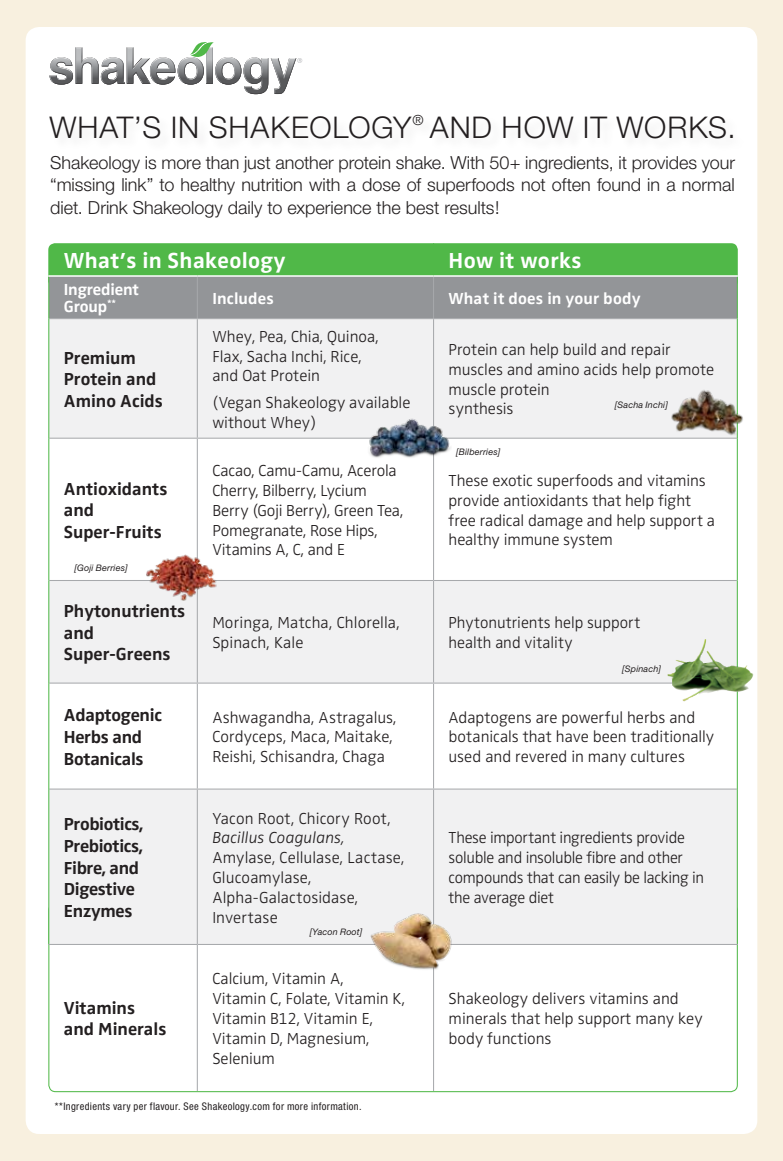
<style>
.page{position:relative;width:783px;height:1161px;background:#f8f0df}
.page>*{position:absolute;margin:0;border:0;box-sizing:border-box;transform-origin:0 0}
.t1{font:300 30px "Helvetica Neue";letter-spacing:.03em;color:#231f20}
.t2{font:700 22.5px "Zwo";letter-spacing:.015em;color:#fff}
.t3{font:300 18px/22.5px "Helvetica Neue";color:#231f20;text-align:justify}
.t4{font:700 18px/21.6px "Zwo";color:#231f20}
.t5{font:700 18px/21.6px "Zwo";letter-spacing:-.02em;color:#231f20}
.t6{font:300 16.5px/19.8px "Zwo";color:#231f20}
.t7{font:700 16.5px/16.5px "Zwo";letter-spacing:.005em;color:#fff}
.t8{font:italic 300 16.5px "Zwo";letter-spacing:.005em;color:#231f20}
.t9{font:condensed 10.5px "Helvetica Neue";letter-spacing:.035em;color:#231f20}
.t10{font:italic 9px "Helvetica Neue";letter-spacing:.015em;color:#231f20}
</style>
<div class="page">
<div style="left:26px;top:27px;width:731px;height:1107px;background:#fff;border-radius:14px"></div>
<div style="left:48px;top:243px;width:690px;height:45px;background:#50b848;border-radius:7px"></div>
<div style="left:49px;top:277px;width:688px;height:41px;background:#939598"></div>
<div style="left:49px;top:319px;width:688px;height:625px;background:#f1f1f2"></div>
<svg style="left:49px;top:439px;width:688px;height:350px"></svg>
<hr style="left:197px;top:277px;width:1px;height:41px;background:#a7a9ac">
<hr style="left:49px;top:318px;width:148px;height:1px;background:#a7a9ac">
<hr style="left:197px;top:318px;width:237px;height:1px;background:#a7a9ac">
<hr style="left:197px;top:319px;width:1px;height:119px;background:#a7a9ac">
<hr style="left:434px;top:318px;width:303px;height:1px;background:#a7a9ac">
<hr style="left:49px;top:438px;width:148px;height:1px;background:#a7a9ac">
<hr style="left:197px;top:438px;width:237px;height:1px;background:#a7a9ac">
<hr style="left:197px;top:439px;width:1px;height:141px;background:#a7a9ac">
<hr style="left:434px;top:438px;width:303px;height:1px;background:#a7a9ac">
<hr style="left:49px;top:580px;width:148px;height:1px;background:#a7a9ac">
<hr style="left:197px;top:580px;width:237px;height:1px;background:#a7a9ac">
<hr style="left:197px;top:581px;width:1px;height:102px;background:#a7a9ac">
<hr style="left:434px;top:580px;width:303px;height:1px;background:#a7a9ac">
<hr style="left:49px;top:683px;width:148px;height:1px;background:#a7a9ac">
<hr style="left:197px;top:683px;width:237px;height:1px;background:#a7a9ac">
<hr style="left:197px;top:684px;width:1px;height:105px;background:#a7a9ac">
<hr style="left:434px;top:683px;width:303px;height:1px;background:#a7a9ac">
<hr style="left:49px;top:789px;width:148px;height:1px;background:#a7a9ac">
<hr style="left:197px;top:789px;width:237px;height:1px;background:#a7a9ac">
<hr style="left:197px;top:790px;width:1px;height:154px;background:#a7a9ac">
<hr style="left:434px;top:789px;width:303px;height:1px;background:#a7a9ac">
<hr style="left:197px;top:945px;width:1px;height:146px;background:#a7a9ac">
<hr style="left:48px;top:277px;width:1px;height:42px;background:#50b848">
<hr style="left:737px;top:277px;width:1px;height:42px;background:#50b848">
<hr style="left:48px;top:319px;width:1px;height:119px;background:#50b848">
<hr style="left:737px;top:319px;width:1px;height:119px;background:#50b848">
<hr style="left:48px;top:438px;width:1px;height:142px;background:#50b848">
<hr style="left:737px;top:438px;width:1px;height:142px;background:#50b848">
<hr style="left:48px;top:580px;width:1px;height:103px;background:#50b848">
<hr style="left:737px;top:580px;width:1px;height:103px;background:#50b848">
<hr style="left:48px;top:683px;width:1px;height:106px;background:#50b848">
<hr style="left:737px;top:683px;width:1px;height:106px;background:#50b848">
<hr style="left:48px;top:789px;width:1px;height:155px;background:#50b848">
<hr style="left:737px;top:789px;width:1px;height:155px;background:#50b848">
<hr style="left:433px;top:319px;width:1px;height:119px;background:#a7a9ac">
<hr style="left:433px;top:439px;width:1px;height:141px;background:#a7a9ac">
<hr style="left:433px;top:581px;width:1px;height:102px;background:#a7a9ac">
<hr style="left:433px;top:684px;width:1px;height:105px;background:#a7a9ac">
<hr style="left:433px;top:790px;width:1px;height:154px;background:#a7a9ac">
<hr style="left:433px;top:945px;width:1px;height:146px;background:#a7a9ac">
<hr style="left:433px;top:277px;width:1px;height:41px;background:#a7a9ac">
<hr style="left:48px;top:275px;width:149px;height:2px;background:#fff">
<hr style="left:197px;top:275px;width:237px;height:2px;background:#fff">
<hr style="left:434px;top:275px;width:304px;height:2px;background:#fff">
<hr style="left:48px;top:944px;width:149px;height:1px;background:#a7a9ac">
<hr style="left:197px;top:944px;width:237px;height:1px;background:#a7a9ac">
<hr style="left:434px;top:944px;width:304px;height:1px;background:#a7a9ac">
<img style="left:667px;top:386px;width:76px;height:54px">
<img style="left:366px;top:415px;width:86px;height:44px">
<img style="left:668px;top:639px;width:86px;height:62px">
<img style="left:370px;top:913px;width:88px;height:57px">
<img style="left:144px;top:551px;width:81px;height:52px">
<svg style="left:50px;top:42px;width:252px;height:52px"></svg>
<h1 class="t1" style="left:50px;top:109px;width:688px">WHAT’S IN SHAKEOLOGY<sup>®</sup> AND HOW IT WORKS.</h1>
<p class="t3" style="left:50px;top:151px;width:686px">Shakeology is more than just another protein shake. With 50+ ingredients, it provides your “missing link” to healthy nutrition with a dose of superfoods not often found in a normal diet. Drink Shakeology daily to experience the best results!</p>
<h2 class="t2" style="left:64px;top:247px;width:223px">What’s in Shakeology</h2>
<h2 class="t2" style="left:449px;top:247px;width:135px">How it works</h2>
<p class="t7" style="left:64px;top:281px;width:77px">Ingredient<br>Group<sup>**</sup></p>
<p class="t7" style="left:212px;top:290px;width:63px">Includes</p>
<p class="t7" style="left:449px;top:290px;width:194px">What it does in your body</p>
<p class="t4" style="left:64px;top:347px;width:101px">Premium<br>Protein and<br>Amino Acids</p>
<p class="t6" style="left:212px;top:326px;width:168px">Whey, Pea, Chia, Quinoa,<br>Flax, Sacha Inchi, Rice, and Oat Protein</p>
<p class="t6" style="left:212px;top:392px;width:200px">(Vegan Shakeology available without Whey)</p>
<p class="t6" style="left:449px;top:340px;width:267px">Protein can help build and repair muscles and amino acids help promote muscle protein<br>synthesis</p>
<p class="t10" style="left:615px;top:399px;width:55px">[Sacha Inchi]</p>
<p class="t4" style="left:64px;top:478px;width:105px">Antioxidants and<br>Super-Fruits</p>
<p class="t10" style="left:74px;top:563px;width:55px">[Goji Berries]</p>
<p class="t4" style="left:64px;top:600px;width:123px">Phytonutrients and<br>Super-Greens</p>
<p class="t10" style="left:456px;top:446px;width:46px">[Bilberries]</p>
<p class="t6" style="left:212px;top:461px;width:192px">Cacao, Camu-Camu, Acerola<br>Cherry, Bilberry, Lycium<br>Berry (Goji Berry), Green Tea,<br>Pomegranate, Rose Hips,<br>Vitamins A, C, and E</p>
<p class="t6" style="left:449px;top:471px;width:268px">These exotic superfoods and vitamins provide antioxidants that help fight free radical damage and help support a healthy immune system</p>
<p class="t6" style="left:212px;top:613px;width:189px">Moringa, Matcha, Chlorella,<br>Spinach, Kale</p>
<p class="t6" style="left:449px;top:613px;width:193px">Phytonutrients help support health and vitality</p>
<p class="t10" style="left:622px;top:664px;width:41px">[Spinach]</p>
<p class="t4" style="left:64px;top:704px;width:100px">Adaptogenic<br>Herbs and<br>Botanicals</p>
<p class="t6" style="left:212px;top:707px;width:186px">Ashwagandha, Astragalus,<br>Cordyceps, Maca, Maitake,<br>Reishi, Schisandra, Chaga</p>
<p class="t6" style="left:449px;top:707px;width:267px">Adaptogens are powerful herbs and botanicals that have been traditionally used and revered in many cultures</p>
<p class="t5" style="left:64px;top:814px;width:81px">Probiotics,<br>Prebiotics,<br>Fibre, and<br>Digestive<br>Enzymes</p>
<p class="t6" style="left:212px;top:808px;width:180px">Yacon Root, Chicory Root,</p>
<p class="t8" style="left:212px;top:828px;width:134px">Bacillus Coagulans,</p>
<p class="t6" style="left:212px;top:848px;width:194px">Amylase, Cellulase, Lactase,<br>Glucoamylase,<br>Alpha-Galactosidase,<br>Invertase</p>
<p class="t4" style="left:64px;top:997px;width:104px">Vitamins and Minerals</p>
<p class="t10" style="left:310px;top:926px;width:54px">[Yacon Root]</p>
<p class="t6" style="left:212px;top:969px;width:194px">Calcium, Vitamin A,<br>Vitamin C, Folate, Vitamin K,<br>Vitamin B12, Vitamin E,<br>Vitamin D, Magnesium,<br>Selenium</p>
<p class="t9" style="left:55px;top:1100px;width:308px">**Ingredients vary per flavour. See Shakeology.com for more information.</p>
<p class="t6" style="left:449px;top:828px;width:257px">These important ingredients provide soluble and insoluble fibre and other compounds that can easily be lacking in the average diet</p>
<p class="t6" style="left:449px;top:989px;width:256px">Shakeology delivers vitamins and minerals that help support many key body functions</p>
</div>
